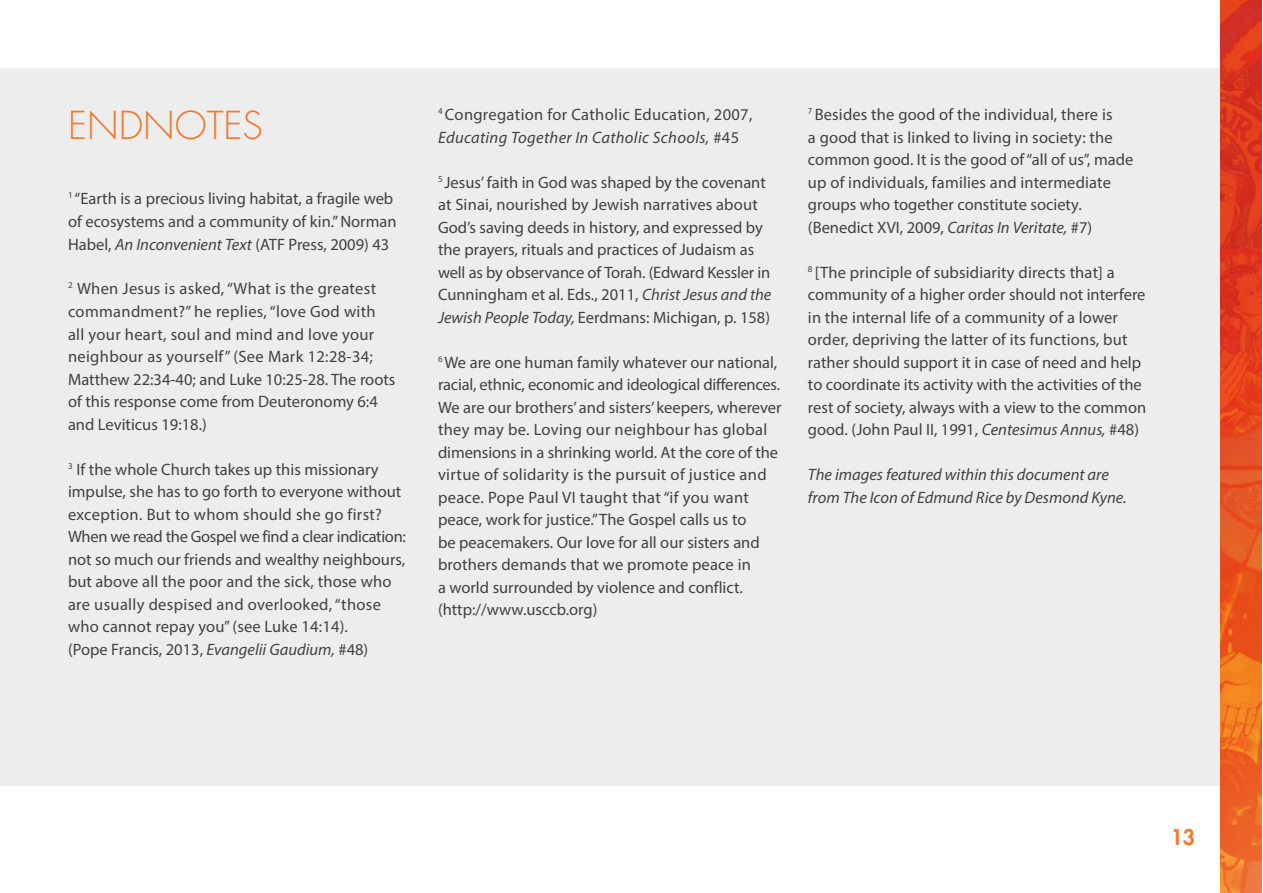
<style>
.page{position:relative;width:1263px;height:893px;background:#fff}
.page>*{position:absolute;margin:0;border:0;box-sizing:border-box;transform-origin:0 0}
.t1{font:300 37.5px "Futura Std";color:#f4792d}
.t2{font:800 21px "Futura Std";color:#f4792d}
.t3{font:16.5px/22.5px "Myriad Pro";color:#414042}
.t4{font:16.5px/22.5px "Myriad Pro";letter-spacing:.02em;color:#414042}
.t5{font:italic 16.5px/22.5px "Myriad Pro";color:#414042}
.s1{font-style:italic}
</style>
<div class="page">
<div style="left:0;top:68px;width:1220px;height:717px;background:#ededee"></div>
<img style="left:1220px;top:0;width:42px;height:893px">
<h1 class="t1" style="left:68px;top:108px;width:197px">ENDNOTES</h1>
<p class="t3" style="left:68px;top:187px;width:330px"><sup>1</sup> “Earth is a precious living habitat, a fragile web of ecosystems and a community of kin.” Norman<br>Habel, <span class="s1">An Inconvenient Text</span> (ATF Press, 2009) 43</p>
<p class="t4" style="left:68px;top:277px;width:329px"><sup>2</sup> When Jesus is asked, “What is the greatest commandment?” he replies, “love God with all your heart, soul and mind and love your neighbour as yourself” (See Mark 12:28-34; Matthew 22:34-40; and Luke 10:25-28. The roots of this response come from Deuteronomy 6:4 and Leviticus 19:18.)</p>
<p class="t3" style="left:68px;top:457px;width:339px"><sup>3</sup> If the whole Church takes up this missionary impulse, she has to go forth to everyone without exception. But to whom should she go first?<br>When we read the Gospel we find a clear indication: not so much our friends and wealthy neighbours, but above all the poor and the sick, those who are usually despised and overlooked, “those who cannot repay you” (see Luke 14:14).<br>(Pope Francis, 2013, <span class="s1">Evangelii Gaudium,</span> #48)</p>
<p class="t4" style="left:438px;top:103px;width:316px"><sup>4</sup> Congregation for Catholic Education, 2007,<br><span class="s1">Educating Together In Catholic Schools,</span> #45</p>
<p class="t3" style="left:438px;top:171px;width:335px"><sup>5</sup> Jesus’ faith in God was shaped by the covenant at Sinai, nourished by Jewish narratives about God’s saving deeds in history, and expressed by the prayers, rituals and practices of Judaism as well as by observance of Torah. (Edward Kessler in Cunningham et al. Eds., 2011, <span class="s1">Christ Jesus and the Jewish People Today,</span> Eerdmans: Michigan, p. 158)</p>
<p class="t3" style="left:438px;top:351px;width:345px"><sup>6</sup> We are one human family whatever our national, racial, ethnic, economic and ideological differences.<br>We are our brothers’ and sisters’ keepers, wherever they may be. Loving our neighbour has global dimensions in a shrinking world. At the core of the virtue of solidarity is the pursuit of justice and peace. Pope Paul VI taught that “if you want peace, work for justice.” The Gospel calls us to<br>be peacemakers. Our love for all our sisters and brothers demands that we promote peace in<br>a world surrounded by violence and conflict. (http://www.usccb.org)</p>
<p class="t3" style="left:808px;top:103px;width:327px"><sup>7</sup> Besides the good of the individual, there is<br>a good that is linked to living in society: the common good. It is the good of “all of us”, made up of individuals, families and intermediate groups who together constitute society. (Benedict XVI, 2009, <span class="s1">Caritas In Veritate,</span> #7)</p>
<p class="t3" style="left:808px;top:261px;width:340px"><sup>8</sup> [The principle of subsidiarity directs that] a community of a higher order should not interfere in the internal life of a community of a lower order, depriving the latter of its functions, but rather should support it in case of need and help to coordinate its activity with the activities of the rest of society, always with a view to the common good. (John Paul II, 1991, <span class="s1">Centesimus Annus,</span> #48)</p>
<p class="t5" style="left:808px;top:463px;width:320px">The images featured within this document are from The Icon of Edmund Rice by Desmond Kyne.</p>
<p class="t2" style="left:1171px;top:828px;width:26px">13</p>
</div>
